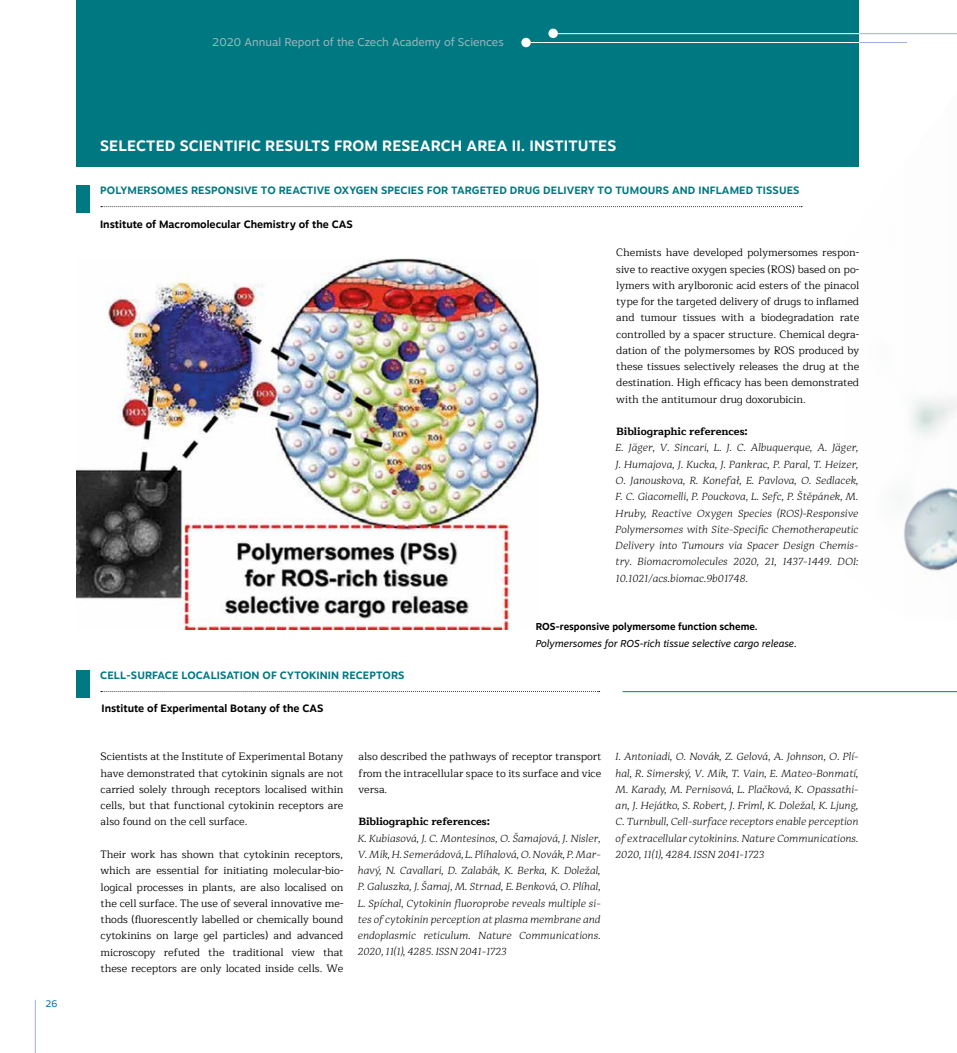
<style>
.page{position:relative;width:957px;height:1053px;background:#fff}
.page>*{position:absolute;margin:0;border:0;box-sizing:border-box;transform-origin:0 0}
.t1{font:700 15px "Motiva Sans";letter-spacing:.01em;color:#fff}
.t2{font:11.25px "Motiva Sans";color:#9bb6bc}
.t3{font:10.62px/16.2px "Maitree";color:#000;text-align:justify}
.t4{font:italic 300 10.62px/16.2px "Adagio Serif";color:#000;text-align:justify}
.t5{font:700 10.62px "Motiva Sans";letter-spacing:.01em;color:#007881}
.t6{font:700 10.62px "Motiva Sans";color:#000}
.t7{font:700 10.62px "Maitree";color:#000}
.t8{font:italic 10px "Motiva Sans";color:#000}
.t9{font:700 10px "Motiva Sans";color:#000}
.t10{font:9.5px "Motiva Sans";color:#0071b9}
</style>
<div class="page">
<hr style="left:557px;top:33px;width:400px;height:1px;background:#98b3de">
<hr style="left:531px;top:42px;width:376px;height:1px;background:#98b3de">
<hr style="left:35px;top:999px;width:1px;height:53px;background:#98b3de">
<img style="left:846px;top:166px;width:111px;height:405px">
<div style="left:76px;top:0;width:783px;height:166px;background:#007881"></div>
<hr style="left:557px;top:33px;width:302px;height:1px;background:#fff">
<div style="left:548px;top:29px;width:10px;height:9px;background:#fff;border-radius:50%"></div>
<hr style="left:531px;top:42px;width:328px;height:1px;background:#fff">
<div style="left:521px;top:38px;width:10px;height:9px;background:#fff;border-radius:50%"></div>
<div style="left:76px;top:186px;width:14px;height:27px;background:#007881"></div>
<div style="left:76px;top:670px;width:14px;height:27px;background:#007881"></div>
<svg style="left:101px;top:206px;width:701px;height:1px"></svg>
<svg style="left:101px;top:691px;width:499px;height:1px"></svg>
<hr style="left:622px;top:691px;width:335px;height:1px;background:#007881">
<img style="left:77px;top:259px;width:462px;height:370px">
<p class="t10" style="left:45px;top:996px;width:13px">26</p>
<p class="t2" style="left:212px;top:34px;width:293px">2020 Annual Report of the Czech Academy of Sciences</p>
<h1 class="t1" style="left:100px;top:135px;width:517px">SELECTED SCIENTIFIC RESULTS FROM RESEARCH AREA II. INSTITUTES</h1>
<p class="t5" style="left:100px;top:182px;width:701px">POLYMERSOMES RESPONSIVE TO REACTIVE OXYGEN SPECIES FOR TARGETED DRUG DELIVERY TO TUMOURS AND INFLAMED TISSUES</p>
<p class="t6" style="left:100px;top:216px;width:254px">Institute of Macromolecular Chemistry of the CAS</p>
<p class="t5" style="left:100px;top:667px;width:306px">CELL-SURFACE LOCALISATION OF CYTOKININ RECEPTORS</p>
<p class="t6" style="left:102px;top:700px;width:223px">Institute of Experimental Botany of the CAS</p>
<p class="t3" style="left:616px;top:245px;width:244px">Chemists have developed polymersomes respon&shy;sive to reactive oxygen species (ROS) based on po&shy;lymers with arylboronic acid esters of the pinacol type for the targeted delivery of drugs to inflamed and tumour tissues with a biodegradation rate controlled by a spacer structure. Chemical degra&shy;dation of the polymersomes by ROS produced by these tissues selectively releases the drug at the destination. High efficacy has been demonstrated with the antitumour drug doxorubicin.</p>
<p class="t7" style="left:616px;top:422px;width:133px">Bibliographic references:</p>
<p class="t4" style="left:616px;top:440px;width:244px">E. Jäger, V. Sincari, L. J. C. Albuquerque, A. Jäger, J. Humajova, J. Kucka, J. Pankrac, P. Paral, T. Heizer, O. Janouskova, R. Konefał, E. Pavlova, O. Sedlacek, F. C. Giacomelli, P. Pouckova, L. Sefc, P. Štěpánek, M.<br>Hruby, Reactive Oxygen Species (ROS)-Responsive Polymersomes with Site-Specific Chemotherapeutic Delivery into Tumours via Spacer Design Chemis&shy;try. Biomacromolecules 2020, 21, 1437-1449. DOI:<br>10.1021/acs.biomac.9b01748.</p>
<p class="t9" style="left:536px;top:619px;width:224px">ROS-responsive polymersome function scheme.</p>
<p class="t8" style="left:536px;top:635px;width:263px">Polymersomes for ROS-rich tissue selective cargo release.</p>
<p class="t3" style="left:101px;top:748px;width:244px">Scientists at the Institute of Experimental Botany have demonstrated that cytokinin signals are not carried solely through receptors localised within cells, but that functional cytokinin receptors are also found on the cell surface.</p>
<p class="t3" style="left:101px;top:846px;width:244px">Their work has shown that cytokinin receptors, which are essential for initiating molecular-bio&shy;logical processes in plants, are also localised on the cell surface. The use of several innovative me&shy;thods (fluorescently labelled or chemically bound cytokinins on large gel particles) and advanced microscopy refuted the traditional view that these receptors are only located inside cells. We</p>
<p class="t3" style="left:358px;top:748px;width:244px">also described the pathways of receptor transport from the intracellular space to its surface and vice versa.</p>
<p class="t7" style="left:358px;top:812px;width:133px">Bibliographic references:</p>
<p class="t4" style="left:358px;top:830px;width:244px">K. Kubiasová, J. C. Montesinos, O. Šamajová, J. Nisler, V. Mik, H. Semerádová, L. Plíhalová, O. Novák, P. Mar&shy;havý, N. Cavallari, D. Zalabák, K. Berka, K. Doležal, P. Galuszka, J. Šamaj, M. Strnad, E. Benková, O. Plíhal, L. Spíchal, Cytokinin fluoroprobe reveals multiple si&shy;tes of cytokinin perception at plasma membrane and endoplasmic reticulum. Nature Communications.<br>2020, 11(1), 4285. ISSN 2041-1723</p>
<p class="t4" style="left:616px;top:748px;width:244px">I. Antoniadi, O. Novák, Z. Gelová, A. Johnson, O. Plí&shy;hal, R. Simerský, V. Mik, T. Vain, E. Mateo-Bonmatí, M. Karady, M. Pernisová, L. Plačková, K. Opassathi&shy;an, J. Hejátko, S. Robert, J. Friml, K. Doležal, K. Ljung, C. Turnbull, Cell-surface receptors enable perception of extracellular cytokinins. Nature Communications.<br>2020, 11(1), 4284. ISSN 2041-1723</p>
</div>
